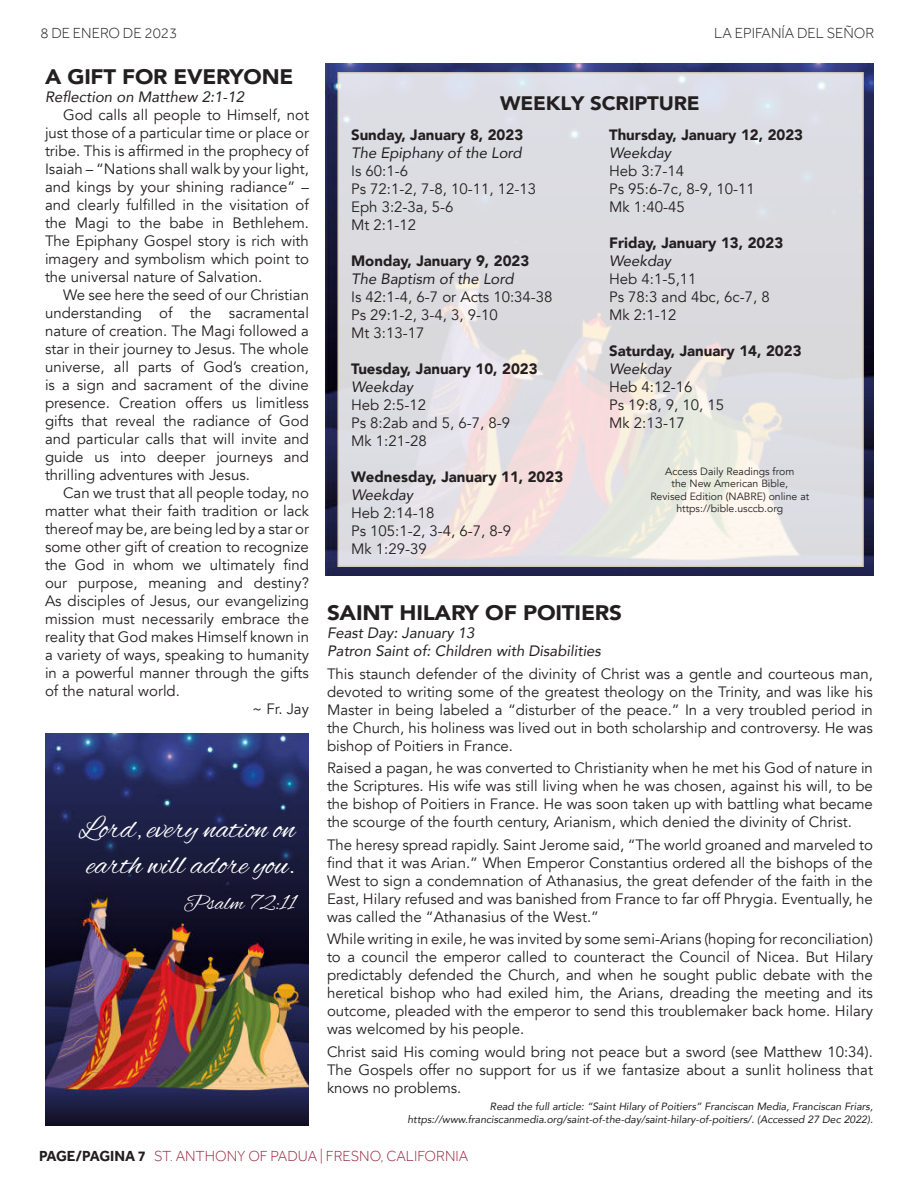
<style>
.page{position:relative;width:918px;height:1188px;background:#fff}
.page>*{position:absolute;margin:0;border:0;box-sizing:border-box;transform-origin:0 0}
.t1{font:31.5px/36px "Alex Brush";color:#fff}
.t2{font:22.5px "Alex Brush";color:#fff}
.t3{font:900 21px "Avenir";letter-spacing:-.01em;color:#231f20;scale:1.07 1}
.t4{font:900 21px "Avenir";letter-spacing:-.01em;color:#231f20;scale:1.05 1}
.t5{font:900 19.5px "Avenir";letter-spacing:-.01em;color:#231f20;scale:1.05 1}
.t6{font:15px/18px "Avenir";color:#231f20}
.t7{font:italic 15px/18px "Avenir";color:#231f20}
.t8{font:300 15px "Effra";color:#98273e}
.t9{font:300 15px "Effra";color:#231f20}
.t10{font:13.5px "Avenir";color:#231f20}
.t11{font:italic 10.5px/12.6px "Avenir";color:#231f20;text-align:right}
.t12{font:10.5px/12.6px "Avenir";color:#231f20;text-align:center}
.s1{font-weight:900}
.s2{font-style:italic}
.s3{font-weight:700;color:#231f20}
</style>
<div class="page">
<img style="left:326px;top:63px;width:547px;height:513px">
<svg style="left:340px;top:75px;width:521px;height:489px;background:#e0dee1"></svg>
<div style="left:337px;top:72px;width:527px;height:495px;border:2px solid #f9eac8"></div>
<img style="left:45px;top:734px;width:263px;height:392px">
<p class="t9" style="left:40px;top:24px;width:138px">8 DE ENERO DE 2023</p>
<p class="t9" style="left:714px;top:24px;width:162px">LA EPIFANÍA DEL SEÑOR</p>
<p class="t10" style="left:45px;top:28px;width:154px">The Epiphany of the Lord</p>
<p class="t10" style="left:778px;top:28px;width:97px">January 8, 2023</p>
<p class="t4" style="left:45px;top:59px;width:238px">A GIFT FOR EVERYONE</p>
<p class="t7" style="left:45px;top:88px;width:201px">Reflection on Matthew 2:1-12</p>
<p class="t6" style="left:63px;top:106px;width:247px">God calls all people to Himself, not</p>
<p class="t6" style="left:45px;top:124px;width:266px">just those of a particular time or place or</p>
<p class="t6" style="left:45px;top:142px;width:265px">tribe. This is affirmed in the prophecy of</p>
<p class="t6" style="left:45px;top:160px;width:266px">Isaiah – “Nations shall walk by your light,</p>
<p class="t6" style="left:45px;top:178px;width:266px">and kings by your shining radiance” –</p>
<p class="t6" style="left:45px;top:196px;width:265px">and clearly fulfilled in the visitation of</p>
<p class="t6" style="left:45px;top:214px;width:266px">the Magi to the babe in Bethlehem.</p>
<p class="t6" style="left:45px;top:232px;width:265px">The Epiphany Gospel story is rich with</p>
<p class="t6" style="left:45px;top:250px;width:265px">imagery and symbolism which point to</p>
<p class="t6" style="left:45px;top:268px;width:219px">the universal nature of Salvation.</p>
<p class="t6" style="left:63px;top:286px;width:248px">We see here the seed of our Christian</p>
<p class="t6" style="left:45px;top:304px;width:265px">understanding of the sacramental</p>
<p class="t6" style="left:45px;top:322px;width:265px">nature of creation. The Magi followed a</p>
<p class="t6" style="left:45px;top:340px;width:265px">star in their journey to Jesus. The whole</p>
<p class="t6" style="left:45px;top:358px;width:265px">universe, all parts of God’s creation,</p>
<p class="t6" style="left:45px;top:376px;width:265px">is a sign and sacrament of the divine</p>
<p class="t6" style="left:45px;top:394px;width:265px">presence. Creation offers us limitless</p>
<p class="t6" style="left:45px;top:412px;width:265px">gifts that reveal the radiance of God</p>
<p class="t6" style="left:45px;top:430px;width:265px">and particular calls that will invite and</p>
<p class="t6" style="left:45px;top:448px;width:265px">guide us into deeper journeys and</p>
<p class="t6" style="left:45px;top:466px;width:206px">thrilling adventures with Jesus.</p>
<p class="t6" style="left:63px;top:484px;width:248px">Can we trust that all people today, no</p>
<p class="t6" style="left:45px;top:502px;width:265px">matter what their faith tradition or lack</p>
<p class="t6" style="left:45px;top:520px;width:266px">thereof may be, are being led by a star or</p>
<p class="t6" style="left:45px;top:538px;width:265px">some other gift of creation to recognize</p>
<p class="t6" style="left:45px;top:556px;width:265px">the God in whom we ultimately find</p>
<p class="t6" style="left:45px;top:574px;width:266px">our purpose, meaning and destiny?</p>
<p class="t6" style="left:45px;top:592px;width:266px">As disciples of Jesus, our evangelizing</p>
<p class="t6" style="left:45px;top:610px;width:266px">mission must necessarily embrace the</p>
<p class="t6" style="left:45px;top:628px;width:266px">reality that God makes Himself known in</p>
<p class="t6" style="left:45px;top:646px;width:265px">a variety of ways, speaking to humanity</p>
<p class="t6" style="left:45px;top:664px;width:266px">in a powerful manner through the gifts</p>
<p class="t6" style="left:45px;top:682px;width:136px">of the natural world.</p>
<p class="t6" style="left:252px;top:700px;width:58px">~ Fr. Jay</p>
<p class="t5" style="left:500px;top:86px;width:191px">WEEKLY SCRIPTURE</p>
<p class="t6" style="left:351px;top:126px;width:187px"><span class="s1">Sunday, January 8, 2023<br></span><span class="s2">The Epiphany of the Lord<br></span>Is 60:1-6<br>Ps 72:1-2, 7-8, 10-11, 12-13<br>Eph 3:2-3a, 5-6<br>Mt 2:1-12</p>
<p class="t6" style="left:351px;top:252px;width:203px"><span class="s1">Monday, January 9, 2023<br></span><span class="s2">The Baptism of the Lord<br></span>Is 42:1-4, 6-7 or Acts 10:34-38<br>Ps 29:1-2, 3-4, 3, 9-10<br>Mt 3:13-17</p>
<p class="t6" style="left:351px;top:360px;width:188px"><span class="s1">Tuesday, January 10, 2023<br></span><span class="s2">Weekday<br></span>Heb 2:5-12<br>Ps 8:2ab and 5, 6-7, 8-9<br>Mk 1:21-28</p>
<p class="t6" style="left:351px;top:468px;width:214px"><span class="s1">Wednesday, January 11, 2023<br></span><span class="s2">Weekday<br></span>Heb 2:14-18<br>Ps 105:1-2, 3-4, 6-7, 8-9<br>Mk 1:29-39</p>
<p class="t6" style="left:609px;top:126px;width:196px"><span class="s1">Thursday, January 12, 2023<br></span><span class="s2">Weekday<br></span>Heb 3:7-14<br>Ps 95:6-7c, 8-9, 10-11<br>Mk 1:40-45</p>
<p class="t6" style="left:609px;top:234px;width:176px"><span class="s1">Friday, January 13, 2023<br></span><span class="s2">Weekday<br></span>Heb 4:1-5,11<br>Ps 78:3 and 4bc, 6c-7, 8<br>Mk 2:1-12</p>
<p class="t6" style="left:609px;top:342px;width:194px"><span class="s1">Saturday, January 14, 2023<br></span><span class="s2">Weekday<br></span>Heb 4:12-16<br>Ps 19:8, 9, 10, 15<br>Mk 2:13-17</p>
<p class="t12" style="left:650px;top:465px;width:160px">Access Daily Readings from<br>the New American Bible,<br>Revised Edition (NABRE) online at https://bible.usccb.org</p>
<p class="t3" style="left:327px;top:595px;width:277px">SAINT HILARY OF POITIERS</p>
<p class="t7" style="left:327px;top:624px;width:276px">Feast Day: January 13<br>Patron Saint of: Children with Disabilities</p>
<p class="t6" style="left:327px;top:665px;width:548px;text-align:justify">This staunch defender of the divinity of Christ was a gentle and courteous man, devoted to writing some of the greatest theology on the Trinity, and was like his Master in being labeled a “disturber of the peace.” In a very troubled period in the Church, his holiness was lived out in both scholarship and controversy. He was bishop of Poitiers in France.</p>
<p class="t6" style="left:327px;top:760px;width:548px;text-align:justify">Raised a pagan, he was converted to Christianity when he met his God of nature in the Scriptures. His wife was still living when he was chosen, against his will, to be the bishop of Poitiers in France. He was soon taken up with battling what became the scourge of the fourth century, Arianism, which denied the divinity of Christ.</p>
<p class="t6" style="left:327px;top:836px;width:547px;text-align:justify">The heresy spread rapidly. Saint Jerome said, “The world groaned and marveled to find that it was Arian.” When Emperor Constantius ordered all the bishops of the West to sign a condemnation of Athanasius, the great defender of the faith in the East, Hilary refused and was banished from France to far off Phrygia. Eventually, he was called the “Athanasius of the West.”</p>
<p class="t6" style="left:327px;top:931px;width:548px;text-align:justify">While writing in exile, he was invited by some semi-Arians (hoping for reconciliation) to a council the emperor called to counteract the Council of Nicea. But Hilary predictably defended the Church, and when he sought public debate with the heretical bishop who had exiled him, the Arians, dreading the meeting and its outcome, pleaded with the emperor to send this troublemaker back home. Hilary was welcomed by his people.</p>
<p class="t6" style="left:327px;top:1043px;width:548px;text-align:justify">Christ said His coming would bring not peace but a sword (see Matthew 10:34).<br>The Gospels offer no support for us if we fantasize about a sunlit holiness that knows no problems.</p>
<p class="t11" style="left:407px;top:1100px;width:467px">Read the full article: “Saint Hilary of Poitiers” Franciscan Media, Franciscan Friars, https://www.franciscanmedia.org/saint-of-the-day/saint-hilary-of-poitiers/. (Accessed 27 Dec 2022).</p>
<p class="t1" style="left:79px;top:812px;width:218px">Lord, every nation on earth will adore you.</p>
<p class="t2" style="left:183px;top:890px;width:113px">Psalm 72:11</p>
<p class="t8" style="left:39px;top:1147px;width:431px"><span class="s3">PAGE/PAGINA 7</span> ST. ANTHONY OF PADUA | FRESNO, CALIFORNIA</p>
</div>
